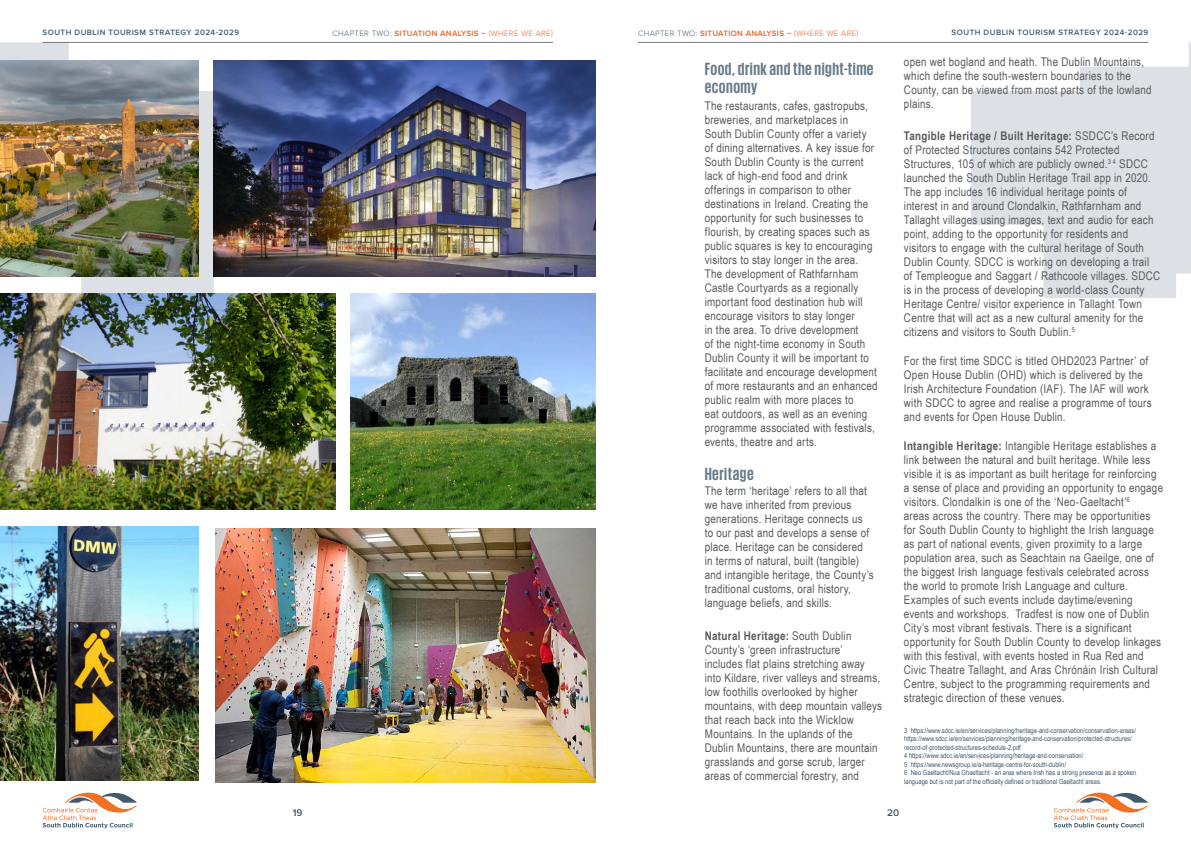
<style>
.page{position:relative;width:1191px;height:842px;background:#fff}
.page>*{position:absolute;margin:0;border:0;box-sizing:border-box;transform-origin:0 0}
.t1{font:700 18px/18px "KPMG";letter-spacing:.025em;color:#687b89}
.t2{font:12px/14px "Arial Narrow";letter-spacing:.02em;color:#58595b}
.t3{font:600 10px "Proxima Nova";color:#41586c}
.t4{font:600 8px "Proxima Nova";letter-spacing:.04em;color:#e36326}
.t5{font:600 8px "Proxima Nova";letter-spacing:.06em;color:#425a6c}
.t6{font:7.1px/8.5px "Arial Narrow";color:#425a6c}
.s1{font-weight:300;color:#425a6c}
.s2{font-weight:300}
.s3{font-weight:700}
</style>
<div class="page">
<hr style="left:638px;top:42px;width:510px;height:1px;background:#58595b">
<hr style="left:43px;top:42px;width:510px;height:1px;background:#58595b">
<svg style="left:43px;top:792px;width:94px;height:36px"></svg>
<svg style="left:1053px;top:792px;width:95px;height:36px"></svg>
<svg style="left:0;top:42px;width:286px;height:252px"></svg>
<svg style="left:971px;top:42px;width:220px;height:256px;fill:#dde1e5"></svg>
<img style="left:0;top:60px;width:199px;height:216px">
<img style="left:0;top:526px;width:199px;height:254px">
<img style="left:0;top:294px;width:336px;height:216px">
<img style="left:213px;top:60px;width:382px;height:216px">
<img style="left:215px;top:529px;width:380px;height:253px">
<img style="left:350px;top:294px;width:245px;height:216px">
<p class="t5" style="left:43px;top:27px;width:198px">SOUTH DUBLIN TOURISM STRATEGY 2024-2029</p>
<p class="t4" style="left:332px;top:27px;width:222px"><span class="s1">CHAPTER TWO:</span> SITUATION ANALYSIS – <span class="s2">(WHERE WE ARE)</span></p>
<p class="t4" style="left:638px;top:27px;width:222px"><span class="s1">CHAPTER TWO:</span> SITUATION ANALYSIS – <span class="s2">(WHERE WE ARE)</span></p>
<p class="t5" style="left:951px;top:27px;width:198px">SOUTH DUBLIN TOURISM STRATEGY 2024-2029</p>
<h1 class="t1" style="left:705px;top:59px;width:170px">Food, drink and the night-time economy</h1>
<p class="t2" style="left:705px;top:98px;width:174px">The restaurants, cafes, gastropubs, breweries, and marketplaces in South Dublin County offer a variety of dining alternatives. A key issue for South Dublin County is the current lack of high-end food and drink offerings in comparison to other destinations in Ireland. Creating the opportunity for such businesses to flourish, by creating spaces such as public squares is key to encouraging visitors to stay longer in the area.<br>The development of Rathfarnham Castle Courtyards as a regionally important food destination hub will encourage visitors to stay longer<br>in the area. To drive development<br>of the night-time economy in South Dublin County it will be important to facilitate and encourage development of more restaurants and an enhanced public realm with more places to<br>eat outdoors, as well as an evening programme associated with festivals, events, theatre and arts.</p>
<h1 class="t1" style="left:705px;top:464px;width:50px">Heritage</h1>
<p class="t2" style="left:705px;top:483px;width:170px">The term ‘heritage’ refers to all that we have inherited from previous generations. Heritage connects us to our past and develops a sense of place. Heritage can be considered in terms of natural, built (tangible) and intangible heritage, the County’s traditional customs, oral history, language beliefs, and skills.</p>
<p class="t2" style="left:705px;top:628px;width:179px"><span class="s3">Natural Heritage:</span> South Dublin County’s ‘green infrastructure’ includes flat plains stretching away into Kildare, river valleys and streams, low foothills overlooked by higher mountains, with deep mountain valleys that reach back into the Wicklow Mountains. In the uplands of the Dublin Mountains, there are mountain grasslands and gorse scrub, larger areas of commercial forestry, and</p>
<p class="t2" style="left:904px;top:55px;width:249px">open wet bogland and heath. The Dublin Mountains, which define the south-western boundaries to the County, can be viewed from most parts of the lowland plains.</p>
<p class="t2" style="left:904px;top:128px;width:258px"><span class="s3">Tangible Heritage / Built Heritage:</span> SSDCC’s Record of Protected Structures contains 542 Protected Structures, 105 of which are publicly owned.<sup>3</sup> <sup>4</sup> SDCC launched the South Dublin Heritage Trail app in 2020.<br>The app includes 16 individual heritage points of interest in and around Clondalkin, Rathfarnham and Tallaght villages using images, text and audio for each point, adding to the opportunity for residents and visitors to engage with the cultural heritage of South Dublin County. SDCC is working on developing a trail of Templeogue and Saggart / Rathcoole villages. SDCC is in the process of developing a world-class County Heritage Centre/ visitor experience in Tallaght Town Centre that will act as a new cultural amenity for the citizens and visitors to South Dublin.<sup>5</sup></p>
<p class="t2" style="left:904px;top:353px;width:249px">For the first time SDCC is titled OHD2023 Partner’ of Open House Dublin (OHD) which is delivered by the Irish Architecture Foundation (IAF). The IAF will work with SDCC to agree and realise a programme of tours and events for Open House Dublin.</p>
<p class="t2" style="left:904px;top:438px;width:261px"><span class="s3">Intangible Heritage:</span> Intangible Heritage establishes a link between the natural and built heritage. While less visible it is as important as built heritage for reinforcing a sense of place and providing an opportunity to engage visitors. Clondalkin is one of the ‘Neo-Gaeltacht’<sup>6<br></sup>areas across the country. There may be opportunities for South Dublin County to highlight the Irish language as part of national events, given proximity to a large population area, such as Seachtain na Gaeilge, one of the biggest Irish language festivals celebrated across the world to promote Irish Language and culture.<br>Examples of such events include daytime/evening events and workshops. Tradfest is now one of Dublin City’s most vibrant festivals. There is a significant opportunity for South Dublin County to develop linkages with this festival, with events hosted in Rua Red and Civic Theatre Tallaght, and Aras Chrónáin Irish Cultural Centre, subject to the programming requirements and strategic direction of these venues.</p>
<p class="t6" style="left:904px;top:726px;width:234px">3 https://www.sdcc.ie/en/services/planning/heritage-and-conservation/conservation-areas/ https://www.sdcc.ie/en/services/planning/heritage-and-conservation/protected-structures/ record-of-protected-structures-schedule-2.pdf<br>4 https://www.sdcc.ie/en/services/planning/heritage-and-conservation/<br>5 https://www.newsgroup.ie/a-heritage-centre-for-south-dublin/<br>6 Neo Gaeltacht/Nua Ghaeltacht - an area where Irish has a strong presence as a spoken language but is not part of the officially defined or traditional Gaeltacht areas.</p>
<p class="t3" style="left:293px;top:806px;width:11px">19</p>
<p class="t3" style="left:887px;top:806px;width:14px">20</p>
</div>
